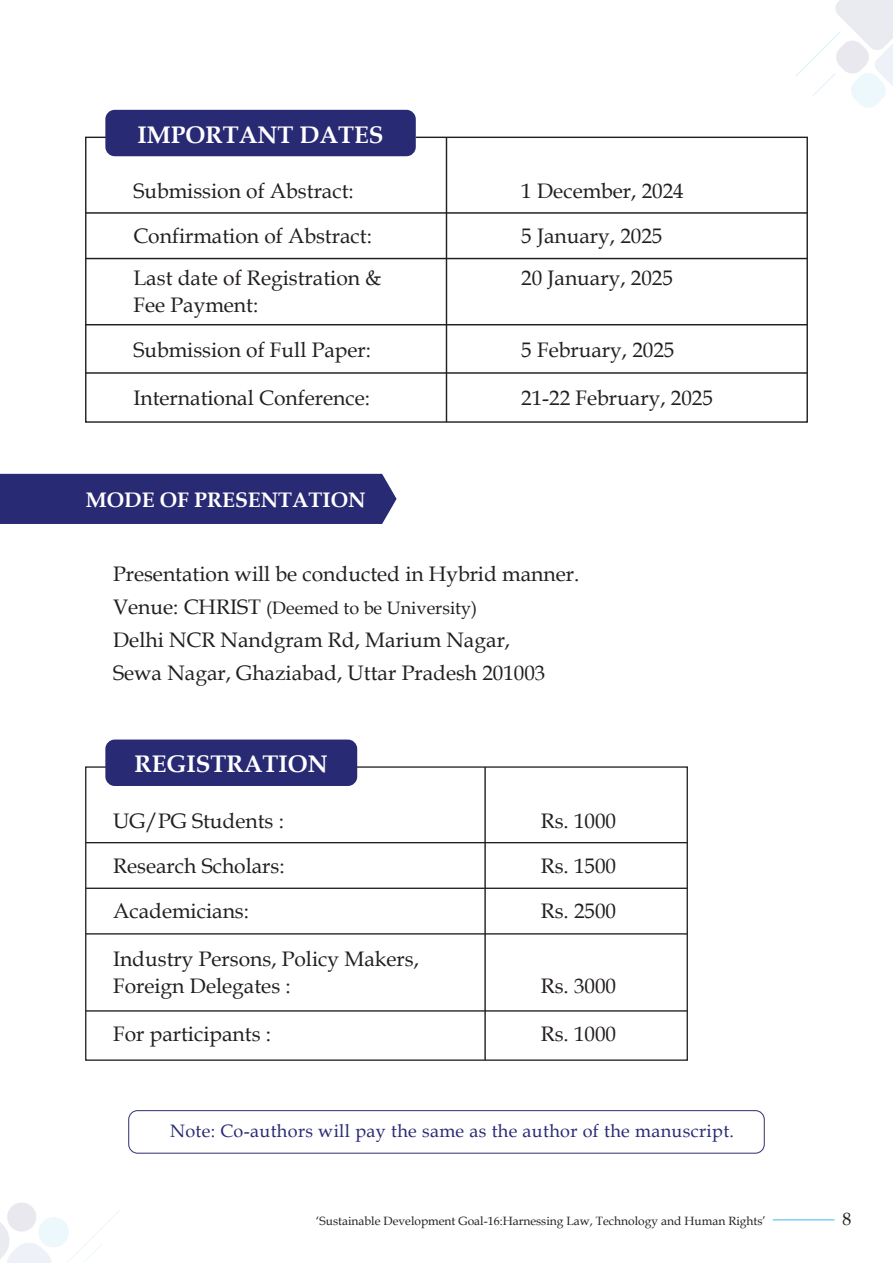
<style>
.page{position:relative;width:893px;height:1263px;background:#fff}
.page>*{position:absolute;margin:0;border:0;box-sizing:border-box;transform-origin:0 0}
.t1{font:700 24px "Book Antiqua";color:#fff}
.t2{font:21px/45px "Book Antiqua";color:#231f20}
.t3{font:700 21px "Book Antiqua";color:#fff}
.t4{font:18px "Book Antiqua";letter-spacing:.02em;color:#292a74}
.t5{font:18px "Book Antiqua";color:#231f20}
.t6{font:12px "Book Antiqua";color:#231f20}
.s1{font-size:21px}
</style>
<div class="page">
<svg style="left:795px;top:0;width:98px;height:108px"></svg>
<svg style="left:0;top:1202px;width:120px;height:61px"></svg>
<hr style="left:773px;top:1219px;width:61px;height:1px;background:#40b9e4">
<div style="left:128px;top:1110px;width:637px;height:43px;border:1px solid #2d2e73;border-radius:9px"></div>
<svg style="left:85px;top:136px;width:723px;height:287px"></svg>
<hr style="left:86px;top:258px;width:721px;height:1px;background:#231f20">
<hr style="left:86px;top:324px;width:721px;height:1px;background:#231f20">
<hr style="left:86px;top:372px;width:721px;height:2px;background:#231f20">
<hr style="left:86px;top:212px;width:721px;height:2px;background:#231f20">
<div style="left:105px;top:110px;width:311px;height:46px;background:#292a74;border-radius:9px"></div>
<hr style="left:446px;top:138px;width:1px;height:284px;background:#231f20">
<svg style="left:85px;top:766px;width:603px;height:295px"></svg>
<hr style="left:86px;top:887px;width:601px;height:2px;background:#231f20">
<hr style="left:86px;top:933px;width:601px;height:1px;background:#231f20">
<hr style="left:86px;top:1010px;width:601px;height:1px;background:#231f20">
<hr style="left:86px;top:842px;width:601px;height:1px;background:#231f20">
<div style="left:105px;top:739px;width:252px;height:47px;background:#292a74;border-radius:9px"></div>
<hr style="left:484px;top:767px;width:2px;height:293px;background:#231f20">
<div style="left:0;top:474px;width:397px;height:50px;background:#292a74"></div>
<p class="t1" style="left:138px;top:118px;width:247px">IMPORTANT DATES</p>
<p class="t2" style="left:133px;top:168px;width:222px">Submission of Abstract:</p>
<p class="t2" style="left:521px;top:168px;width:164px">1 December, 2024</p>
<p class="t2" style="left:133px;top:213px;width:240px">Confirmation of Abstract:</p>
<p class="t2" style="left:521px;top:213px;width:143px">5 January, 2025</p>
<p class="t2" style="left:133px;top:255px;width:250px">Last date of Registration &amp;</p>
<p class="t2" style="left:521px;top:255px;width:153px">20 January, 2025</p>
<p class="t2" style="left:133px;top:282px;width:239px">Fee Payment:<br>Submission of Full Paper:</p>
<p class="t2" style="left:521px;top:327px;width:155px">5 February, 2025</p>
<p class="t2" style="left:133px;top:375px;width:238px">International Conference:</p>
<p class="t2" style="left:521px;top:375px;width:193px">21-22 February, 2025</p>
<p class="t3" style="left:86px;top:486px;width:281px">MODE OF PRESENTATION</p>
<p class="t2" style="left:113px;top:551px;width:468px">Presentation will be conducted in Hybrid manner.</p>
<p class="t5" style="left:113px;top:596px;width:366px"><span class="s1">Venue: CHRIST</span> (Deemed to be University)</p>
<p class="t2" style="left:113px;top:623px;width:434px;line-height:33px">Delhi NCR Nandgram Rd, Marium Nagar,<br>Sewa Nagar, Ghaziabad, Uttar Pradesh 201003</p>
<p class="t1" style="left:135px;top:747px;width:195px">REGISTRATION</p>
<p class="t2" style="left:113px;top:798px;width:172px">UG/PG Students :</p>
<p class="t2" style="left:541px;top:798px;width:77px">Rs. 1000</p>
<p class="t2" style="left:113px;top:843px;width:173px">Research Scholars:</p>
<p class="t2" style="left:541px;top:843px;width:77px">Rs. 1500</p>
<p class="t2" style="left:113px;top:888px;width:138px">Academicians:</p>
<p class="t2" style="left:541px;top:888px;width:77px">Rs. 2500</p>
<p class="t2" style="left:113px;top:945px;width:307px;line-height:27px">Industry Persons, Policy Makers,<br>Foreign Delegates :</p>
<p class="t2" style="left:541px;top:963px;width:77px">Rs. 3000</p>
<p class="t2" style="left:113px;top:1011px;width:160px">For participants :</p>
<p class="t2" style="left:541px;top:1011px;width:77px">Rs. 1000</p>
<p class="t4" style="left:170px;top:1118px;width:565px">Note: Co-authors will pay the same as the author of the manuscript.</p>
<p class="t6" style="left:316px;top:1212px;width:451px">‘Sustainable Development Goal-16:Harnessing Law, Technology and Human Rights’</p>
<p class="t5" style="left:842px;top:1206px;width:10px">8</p>
</div>
